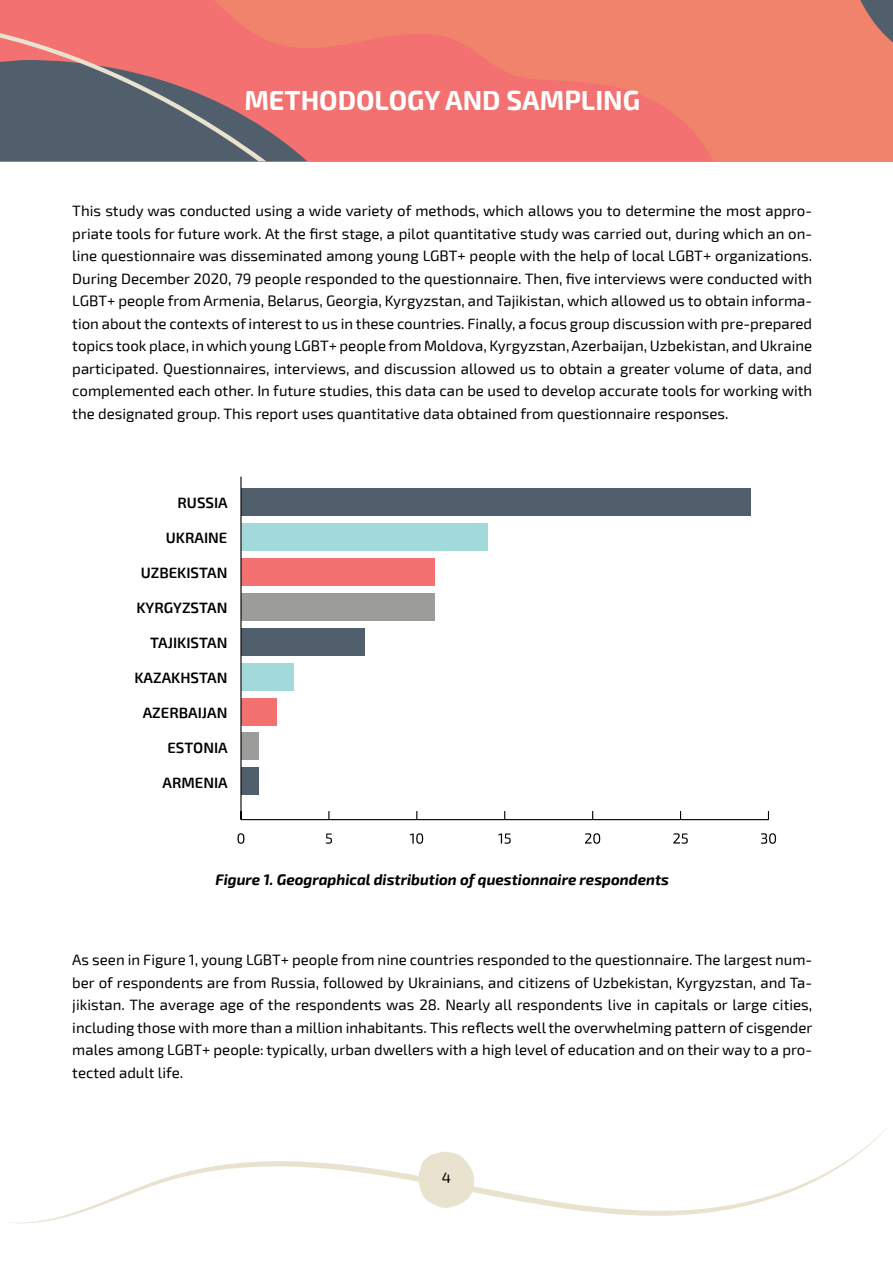
<style>
.page{position:relative;width:893px;height:1263px;background:#fff}
.page>*{position:absolute;margin:0;border:0;box-sizing:border-box;transform-origin:0 0}
.t1{font:700 27px "Exo 2";color:#fff}
.t2{font:15px/22.5px "Exo 2";color:#000;text-align:justify}
.t3{font:600 15px "Exo 2";color:#000}
.t4{font:italic 700 15px "Exo 2";color:#000}
</style>
<div class="page">
<svg style="left:0;top:0;width:893px;height:161px;background:#d9766e"></svg>
<div style="left:241px;top:768px;width:18px;height:27px;background:#515f6d"></div>
<div style="left:241px;top:733px;width:18px;height:27px;background:#9c9c9a"></div>
<div style="left:241px;top:698px;width:35px;height:27px;background:#f37170"></div>
<div style="left:241px;top:663px;width:53px;height:27px;background:#a2dadb"></div>
<div style="left:241px;top:628px;width:123px;height:27px;background:#515f6d"></div>
<div style="left:241px;top:593px;width:193px;height:27px;background:#9c9c9a"></div>
<div style="left:241px;top:558px;width:193px;height:27px;background:#f37170"></div>
<div style="left:241px;top:523px;width:246px;height:28px;background:#a2dadb"></div>
<div style="left:241px;top:488px;width:510px;height:28px;background:#515f6d"></div>
<svg style="left:237px;top:833px;width:7px;height:11px"></svg>
<svg style="left:326px;top:833px;width:6px;height:11px"></svg>
<svg style="left:410px;top:833px;width:13px;height:11px"></svg>
<svg style="left:498px;top:833px;width:13px;height:11px"></svg>
<svg style="left:585px;top:833px;width:15px;height:11px"></svg>
<svg style="left:673px;top:833px;width:15px;height:11px"></svg>
<svg style="left:761px;top:833px;width:15px;height:11px"></svg>
<hr style="left:241px;top:819px;width:527px;height:1px;background:#000">
<hr style="left:240px;top:477px;width:2px;height:343px;background:#000">
<svg style="left:7px;top:1126px;width:882px;height:98px"></svg>
<svg style="left:419px;top:1151px;width:55px;height:57px"></svg>
<h1 class="t1" style="left:244px;top:85px;width:397px">METHODOLOGY AND SAMPLING</h1>
<p class="t2" style="left:72px;top:200px;width:741px">This study was conducted using a wide variety of methods, which allows you to determine the most appro&shy;priate tools for future work. At the first stage, a pilot quantitative study was carried out, during which an on&shy;line questionnaire was disseminated among young LGBT+ people with the help of local LGBT+ organizations.<br>During December 2020, 79 people responded to the questionnaire. Then, five interviews were conducted with LGBT+ people from Armenia, Belarus, Georgia, Kyrgyzstan, and Tajikistan, which allowed us to obtain informa&shy;tion about the contexts of interest to us in these countries. Finally, a focus group discussion with pre-prepared topics took place, in which young LGBT+ people from Moldova, Kyrgyzstan, Azerbaijan, Uzbekistan, and Ukraine participated. Questionnaires, interviews, and discussion allowed us to obtain a greater volume of data, and complemented each other. In future studies, this data can be used to develop accurate tools for working with the designated group. This report uses quantitative data obtained from questionnaire responses.</p>
<p class="t3" style="left:178px;top:494px;width:52px">RUSSIA</p>
<p class="t3" style="left:166px;top:529px;width:63px">UKRAINE</p>
<p class="t3" style="left:141px;top:564px;width:88px">UZBEKISTAN</p>
<p class="t3" style="left:136px;top:599px;width:93px">KYRGYZSTAN</p>
<p class="t3" style="left:150px;top:634px;width:79px">TAJIKISTAN</p>
<p class="t3" style="left:134px;top:669px;width:95px">KAZAKHSTAN</p>
<p class="t3" style="left:143px;top:704px;width:86px">AZERBAIJAN</p>
<p class="t3" style="left:167px;top:739px;width:62px">ESTONIA</p>
<p class="t3" style="left:162px;top:773px;width:67px">ARMENIA</p>
<p class="t4" style="left:215px;top:871px;width:455px">Figure 1. Geographical distribution of questionnaire respondents</p>
<p class="t2" style="left:72px;top:949px;width:742px">As seen in Figure 1, young LGBT+ people from nine countries responded to the questionnaire. The largest num&shy;ber of respondents are from Russia, followed by Ukrainians, and citizens of Uzbekistan, Kyrgyzstan, and Ta&shy;jikistan. The average age of the respondents was 28. Nearly all respondents live in capitals or large cities, including those with more than a million inhabitants. This reflects well the overwhelming pattern of cisgender males among LGBT+ people: typically, urban dwellers with a high level of education and on their way to a pro&shy;tected adult life.</p>
<p class="t2" style="left:442px;top:1167px;width:11px">4</p>
</div>
